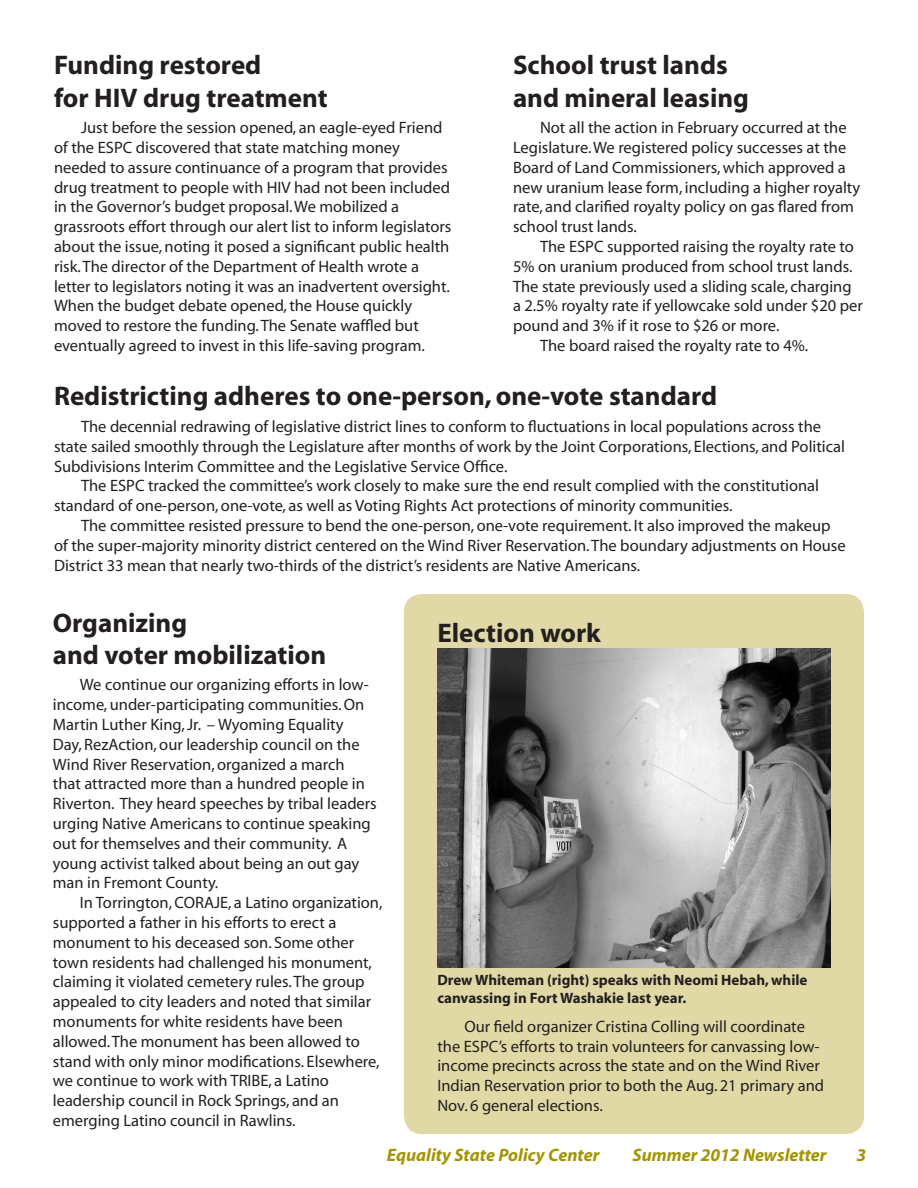
<style>
.page{position:relative;width:918px;height:1188px;background:#fff}
.page>*{position:absolute;margin:0;border:0;box-sizing:border-box;transform-origin:0 0}
.Head2ndpart{font:700 27px/32.4px "Myriad";color:#231f20}
.t1{font:italic 700 18px "Myriad";color:#a39401}
.body{font:16.5px/19.8px "Myriad";color:#231f20}
.body-2{font:700 15px/18px "Myriad";color:#231f20}
</style>
<div class="page">
<div style="left:404px;top:594px;width:460px;height:540px;background:#e1d9a5;border-radius:18px"></div>
<img style="left:437px;top:648px;width:394px;height:319px">
<p class="Head2ndpart" style="left:54px;top:50px;width:275px">Funding restored<br>for HIV drug treatment</p>
<p class="body" style="left:54px;top:119px;width:399px;text-indent:27px">Just before the session opened, an eagle-eyed Friend of the ESPC discovered that state matching money needed to assure continuance of a program that provides drug treatment to people with HIV had not been included in the Governor’s budget proposal. We mobilized a grassroots effort through our alert list to inform legislators about the issue, noting it posed a significant public health risk. The director of the Department of Health wrote a letter to legislators noting it was an inadvertent oversight.<br>When the budget debate opened, the House quickly moved to restore the funding. The Senate waffled but eventually agreed to invest in this life-saving program.</p>
<p class="Head2ndpart" style="left:513px;top:50px;width:238px">School trust lands and mineral leasing</p>
<p class="body" style="left:513px;top:119px;width:349px;text-indent:27px">Not all the action in February occurred at the Legislature. We registered policy successes at the Board of Land Commissioners, which approved a new uranium lease form, including a higher royalty rate, and clarified royalty policy on gas flared from school trust lands.</p>
<p class="body" style="left:513px;top:237px;width:351px;text-indent:27px">The ESPC supported raising the royalty rate to 5% on uranium produced from school trust lands.<br>The state previously used a sliding scale, charging a 2.5% royalty rate if yellowcake sold under $20 per pound and 3% if it rose to $26 or more.</p>
<p class="body" style="left:540px;top:336px;width:270px">The board raised the royalty rate to 4%.</p>
<p class="Head2ndpart" style="left:54px;top:381px;width:665px">Redistricting adheres to one-person, one-vote standard</p>
<p class="body" style="left:54px;top:417px;width:792px;text-indent:27px">The decennial redrawing of legislative district lines to conform to fluctuations in local populations across the state sailed smoothly through the Legislature after months of work by the Joint Corporations, Elections, and Political<br>Subdivisions Interim Committee and the Legislative Service Office.</p>
<p class="body" style="left:54px;top:477px;width:767px;text-indent:27px">The ESPC tracked the committee’s work closely to make sure the end result complied with the constitutional standard of one-person, one-vote, as well as Voting Rights Act protections of minority communities.</p>
<p class="body" style="left:54px;top:516px;width:793px;text-indent:27px">The committee resisted pressure to bend the one-person, one-vote requirement. It also improved the makeup of the super-majority minority district centered on the Wind River Reservation. The boundary adjustments on House<br>District 33 mean that nearly two-thirds of the district’s residents are Native Americans.</p>
<p class="Head2ndpart" style="left:53px;top:607px;width:275px">Organizing<br>and voter mobilization</p>
<p class="body" style="left:53px;top:676px;width:325px;text-indent:27px">We continue our organizing efforts in low&shy;income, under-participating communities. On Martin Luther King, Jr. – Wyoming Equality<br>Day, RezAction, our leadership council on the Wind River Reservation, organized a march that attracted more than a hundred people in Riverton. They heard speeches by tribal leaders urging Native Americans to continue speaking out for themselves and their community. A young activist talked about being an out gay man in Fremont County.</p>
<p class="body" style="left:53px;top:894px;width:331px;text-indent:27px">In Torrington, CORAJE, a Latino organization, supported a father in his efforts to erect a monument to his deceased son. Some other town residents had challenged his monument, claiming it violated cemetery rules. The group appealed to city leaders and noted that similar monuments for white residents have been allowed. The monument has been allowed to stand with only minor modifications. Elsewhere, we continue to work with TRIBE, a Latino leadership council in Rock Springs, and an emerging Latino council in Rawlins.</p>
<p class="Head2ndpart" style="left:437px;top:618px;width:165px">Election work</p>
<p class="body-2" style="left:437px;top:972px;width:372px">Drew Whiteman (right) speaks with Neomi Hebah, while canvassing in Fort Washakie last year.</p>
<p class="body" style="left:437px;top:1017px;width:388px;text-indent:27px">Our field organizer Cristina Colling will coordinate the ESPC’s efforts to train volunteers for canvassing low&shy;income precincts across the state and on the Wind River Indian Reservation prior to both the Aug. 21 primary and Nov. 6 general elections.</p>
<p class="t1" style="left:387px;top:1146px;width:214px">Equality State Policy Center</p>
<p class="t1" style="left:633px;top:1146px;width:196px">Summer 2012 Newsletter</p>
<p class="t1" style="left:856px;top:1146px;width:11px">3</p>
</div>
